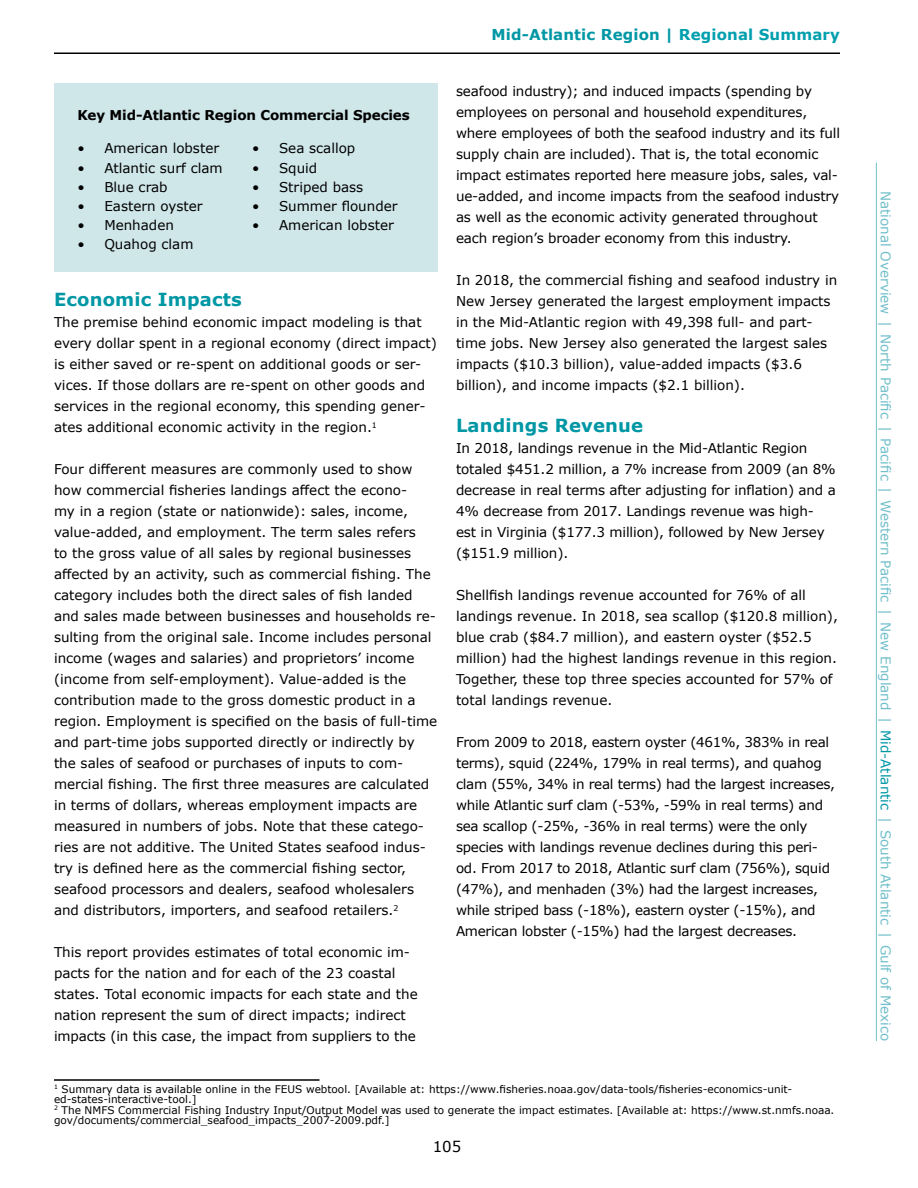
<style>
.page{position:relative;width:918px;height:1188px;background:#fff}
.page>*{position:absolute;margin:0;border:0;box-sizing:border-box;transform-origin:0 0}
.t1{font:700 18px "Verdana";letter-spacing:.01em;color:#0097a5}
.t2{font:700 15px "Verdana";letter-spacing:.01em;color:#0097a5}
.t3{font:15px "Verdana";color:#000}
.t4{font:13.5px/21px "Verdana";color:#000}
.t5{font:13.5px/21px "Verdana";letter-spacing:-.02em;color:#000}
.t6{font:13.5px "Verdana";color:#71bfca}
.t7{font:700 13.5px "Verdana";letter-spacing:-.01em;color:#000}
.t8{font:10.5px/10.5px "Verdana";color:#000}
.s1{color:#009fae}
.s2{color:#0097a5}
</style>
<div class="page">
<hr style="left:876px;top:163px;width:1px;height:878px;background:#71bfca">
<hr style="left:54px;top:52px;width:786px;height:2px;background:#000">
<hr style="left:54px;top:1079px;width:266px;height:2px;background:#000">
<div style="left:54px;top:83px;width:384px;height:189px;background:#d0e7ea"></div>
<p class="t7" style="left:77px;top:105px;width:334px">Key Mid-Atlantic Region Commercial Species</p>
<p class="t4" style="left:77px;top:138px;width:143px">• American lobster</p>
<p class="t4" style="left:77px;top:157px;width:147px">• Atlantic surf clam</p>
<p class="t4" style="left:77px;top:176px;width:92px">• Blue crab</p>
<p class="t4" style="left:77px;top:195px;width:127px">• Eastern oyster</p>
<p class="t4" style="left:77px;top:215px;width:98px">• Menhaden</p>
<p class="t4" style="left:77px;top:234px;width:118px">• Quahog clam</p>
<p class="t4" style="left:252px;top:138px;width:105px">• Sea scallop</p>
<p class="t4" style="left:252px;top:157px;width:67px">• Squid</p>
<p class="t4" style="left:252px;top:176px;width:113px">• Striped bass</p>
<p class="t4" style="left:252px;top:195px;width:147px">• Summer flounder</p>
<p class="t4" style="left:252px;top:215px;width:143px">• American lobster</p>
<h1 class="t1" style="left:54px;top:287px;width:189px">Economic Impacts</h1>
<p class="t4" style="left:54px;top:311px;width:384px">The premise behind economic impact modeling is that every dollar spent in a regional economy (direct impact) is either saved or re-spent on additional goods or ser&shy;vices. If those dollars are re-spent on other goods and services in the regional economy, this spending gener&shy;ates additional economic activity in the region.<sup>1</sup></p>
<p class="t4" style="left:54px;top:458px;width:385px">Four different measures are commonly used to show how commercial fisheries landings affect the econo-<br>my in a region (state or nationwide): sales, income, value-added, and employment. The term sales refers<br>to the gross value of all sales by regional businesses affected by an activity, such as commercial fishing. The category includes both the direct sales of fish landed and sales made between businesses and households re&shy;sulting from the original sale. Income includes personal income (wages and salaries) and proprietors’ income (income from self-employment). Value-added is the contribution made to the gross domestic product in a region. Employment is specified on the basis of full-time and part-time jobs supported directly or indirectly by the sales of seafood or purchases of inputs to com&shy;mercial fishing. The first three measures are calculated in terms of dollars, whereas employment impacts are measured in numbers of jobs. Note that these catego&shy;ries are not additive. The United States seafood indus&shy;try is defined here as the commercial fishing sector, seafood processors and dealers, seafood wholesalers and distributors, importers, and seafood retailers.<sup>2</sup></p>
<p class="t4" style="left:54px;top:941px;width:365px">This report provides estimates of total economic im&shy;pacts for the nation and for each of the 23 coastal states. Total economic impacts for each state and the nation represent the sum of direct impacts; indirect impacts (in this case, the impact from suppliers to the</p>
<p class="t2" style="left:492px;top:24px;width:350px">Mid-Atlantic Region | <span class="s1">Regional Summary</span></p>
<p class="t4" style="left:456px;top:80px;width:386px">seafood industry); and induced impacts (spending by employees on personal and household expenditures, where employees of both the seafood industry and its full supply chain are included). That is, the total economic impact estimates reported here measure jobs, sales, val&shy;ue-added, and income impacts from the seafood industry as well as the economic activity generated throughout each region’s broader economy from this industry.</p>
<p class="t4" style="left:456px;top:270px;width:383px">In 2018, the commercial fishing and seafood industry in New Jersey generated the largest employment impacts in the Mid-Atlantic region with 49,398 full- and part&shy;time jobs. New Jersey also generated the largest sales impacts ($10.3 billion), value-added impacts ($3.6 billion), and income impacts ($2.1 billion).</p>
<h1 class="t1" style="left:456px;top:413px;width:189px">Landings Revenue</h1>
<p class="t4" style="left:456px;top:437px;width:381px">In 2018, landings revenue in the Mid-Atlantic Region totaled $451.2 million, a 7% increase from 2009 (an 8% decrease in real terms after adjusting for inflation) and a 4% decrease from 2017. Landings revenue was high&shy;est in Virginia ($177.3 million), followed by New Jersey ($151.9 million).</p>
<p class="t4" style="left:456px;top:584px;width:384px">Shellfish landings revenue accounted for 76% of all landings revenue. In 2018, sea scallop ($120.8 million), blue crab ($84.7 million), and eastern oyster ($52.5 million) had the highest landings revenue in this region.<br>Together, these top three species accounted for 57% of total landings revenue.</p>
<p class="t5" style="left:456px;top:732px;width:381px">From 2009 to 2018, eastern oyster (461%, 383% in real terms), squid (224%, 179% in real terms), and quahog clam (55%, 34% in real terms) had the largest increases, while Atlantic surf clam (-53%, -59% in real terms) and sea scallop (-25%, -36% in real terms) were the only species with landings revenue declines during this peri&shy;od. From 2017 to 2018, Atlantic surf clam (756%), squid (47%), and menhaden (3%) had the largest increases, while striped bass (-18%), eastern oyster (-15%), and American lobster (-15%) had the largest decreases.</p>
<p class="t8" style="left:54px;top:1083px;width:740px"><sup>1</sup> Summary data is available online in the FEUS webtool. [Available at: https://www.fisheries.noaa.gov/data-tools/fisheries-economics-unit&shy;ed-states-interactive-tool.]</p>
<p class="t8" style="left:54px;top:1104px;width:782px"><sup>2</sup> The NMFS Commercial Fishing Industry Input/Output Model was used to generate the impact estimates. [Available at: https://www.st.nmfs.noaa. gov/documents/commercial_seafood_impacts_2007-2009.pdf.]</p>
<p class="t3" style="left:433px;top:1137px;width:30px">105</p>
<p class="t6" style="left:895px;top:191px;width:852px;rotate:90deg">National Overview | North Pacific | Pacific | Western Pacific | New England | <span class="s2">Mid-Atlantic</span> | South Atlantic | Gulf of Mexico</p>
</div>
